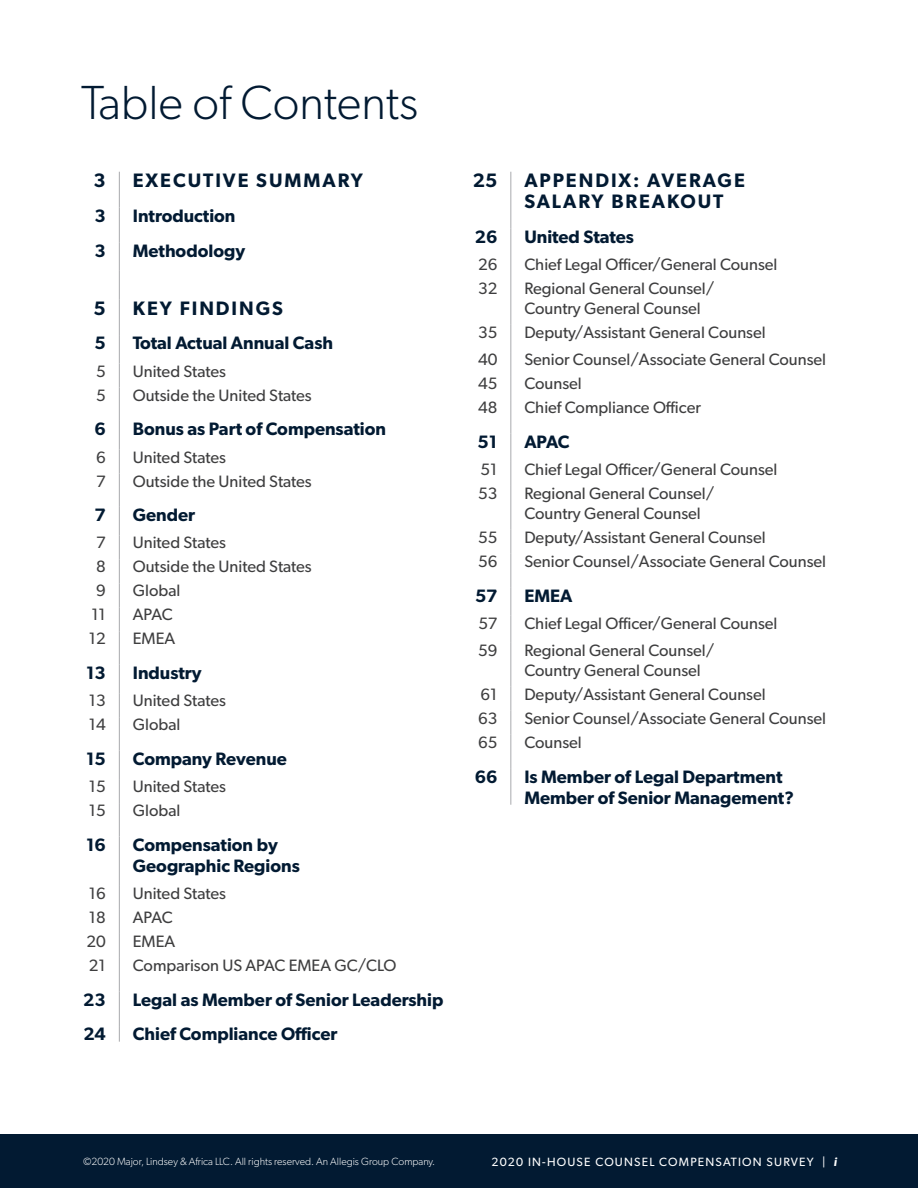
<style>
.page{position:relative;width:918px;height:1188px;background:#fff}
.page>*{position:absolute;margin:0;border:0;box-sizing:border-box;transform-origin:0 0}
.t1{font:300 48px "Gibson";color:#021a32}
.t2{font:600 19.5px/21px "Gibson";letter-spacing:.1em;color:#021a32}
.t3{font:600 18px/21px "Gibson";color:#021a32}
.t4{font:16.5px "Gibson";color:#3e3e3f}
.t5{font:12px "Gibson";letter-spacing:.1em;color:#fff}
.t6{font:300 10.5px "Gibson";color:#fff}
.s1{font-weight:600;font-style:italic}
</style>
<div class="page">
<div style="left:0;top:1134px;width:918px;height:54px;background:#021a32"></div>
<hr style="left:119px;top:172px;width:1px;height:36px;background:#a8a9ad">
<hr style="left:119px;top:208px;width:1px;height:34px;background:#a8a9ad">
<svg style="left:119px;top:242px;width:1px;height:57px"></svg>
<hr style="left:119px;top:299px;width:1px;height:36px;background:#a8a9ad">
<svg style="left:119px;top:335px;width:1px;height:53px"></svg>
<hr style="left:119px;top:388px;width:1px;height:33px;background:#a8a9ad">
<svg style="left:119px;top:421px;width:1px;height:52px"></svg>
<hr style="left:119px;top:473px;width:1px;height:34px;background:#a8a9ad">
<svg style="left:119px;top:507px;width:1px;height:124px"></svg>
<hr style="left:119px;top:631px;width:1px;height:34px;background:#a8a9ad">
<svg style="left:119px;top:665px;width:1px;height:52px"></svg>
<hr style="left:119px;top:717px;width:1px;height:34px;background:#a8a9ad">
<svg style="left:119px;top:751px;width:1px;height:52px"></svg>
<hr style="left:119px;top:803px;width:1px;height:34px;background:#a8a9ad">
<hr style="left:119px;top:837px;width:1px;height:49px;background:#a8a9ad">
<svg style="left:119px;top:886px;width:1px;height:72px"></svg>
<hr style="left:119px;top:958px;width:1px;height:33px;background:#a8a9ad">
<hr style="left:119px;top:991px;width:1px;height:35px;background:#a8a9ad">
<svg style="left:119px;top:1026px;width:1px;height:16px"></svg>
<hr style="left:510px;top:172px;width:1px;height:57px;background:#a8a9ad">
<svg style="left:510px;top:229px;width:1px;height:52px"></svg>
<hr style="left:510px;top:281px;width:1px;height:44px;background:#a8a9ad">
<svg style="left:510px;top:325px;width:1px;height:75px"></svg>
<hr style="left:510px;top:400px;width:1px;height:33px;background:#a8a9ad">
<svg style="left:510px;top:433px;width:1px;height:53px"></svg>
<hr style="left:510px;top:486px;width:1px;height:44px;background:#a8a9ad">
<svg style="left:510px;top:530px;width:1px;height:24px"></svg>
<hr style="left:510px;top:554px;width:1px;height:33px;background:#a8a9ad">
<svg style="left:510px;top:587px;width:1px;height:56px"></svg>
<hr style="left:510px;top:643px;width:1px;height:44px;background:#a8a9ad">
<svg style="left:510px;top:687px;width:1px;height:48px"></svg>
<hr style="left:510px;top:735px;width:1px;height:33px;background:#a8a9ad">
<hr style="left:510px;top:768px;width:1px;height:37px;background:#a8a9ad">
<h1 class="t1" style="left:81px;top:74px;width:339px">Table of Contents</h1>
<h2 class="t2" style="left:94px;top:170px;width:14px">3</h2>
<h2 class="t2" style="left:133px;top:170px;width:232px">EXECUTIVE SUMMARY</h2>
<h3 class="t3" style="left:95px;top:205px;width:13px">3</h3>
<h3 class="t3" style="left:133px;top:205px;width:104px">Introduction</h3>
<h3 class="t3" style="left:95px;top:239px;width:13px">3</h3>
<h3 class="t3" style="left:133px;top:239px;width:114px">Methodology</h3>
<h2 class="t2" style="left:94px;top:297px;width:14px">5</h2>
<h2 class="t2" style="left:133px;top:297px;width:152px">KEY FINDINGS</h2>
<h3 class="t3" style="left:95px;top:332px;width:13px">5</h3>
<h3 class="t3" style="left:133px;top:332px;width:202px">Total Actual Annual Cash</h3>
<p class="t4" style="left:96px;top:361px;width:11px">5</p>
<p class="t4" style="left:133px;top:361px;width:95px">United States</p>
<p class="t4" style="left:96px;top:385px;width:11px">5</p>
<p class="t4" style="left:133px;top:385px;width:180px">Outside the United States</p>
<h3 class="t3" style="left:95px;top:418px;width:13px">6</h3>
<h3 class="t3" style="left:133px;top:418px;width:255px">Bonus as Part of Compensation</h3>
<p class="t4" style="left:96px;top:447px;width:11px">6</p>
<p class="t4" style="left:133px;top:447px;width:95px">United States</p>
<p class="t4" style="left:96px;top:471px;width:11px">7</p>
<p class="t4" style="left:133px;top:471px;width:180px">Outside the United States</p>
<h3 class="t3" style="left:95px;top:504px;width:13px">7</h3>
<h3 class="t3" style="left:133px;top:504px;width:64px">Gender</h3>
<p class="t4" style="left:96px;top:533px;width:11px">7</p>
<p class="t4" style="left:133px;top:533px;width:95px">United States</p>
<p class="t4" style="left:96px;top:557px;width:11px">8</p>
<p class="t4" style="left:133px;top:557px;width:180px">Outside the United States</p>
<p class="t4" style="left:96px;top:581px;width:11px">9</p>
<p class="t4" style="left:133px;top:581px;width:49px">Global</p>
<p class="t4" style="left:91px;top:605px;width:16px">11</p>
<p class="t4" style="left:133px;top:605px;width:42px">APAC</p>
<p class="t4" style="left:89px;top:629px;width:18px">12</p>
<p class="t4" style="left:133px;top:629px;width:44px">EMEA</p>
<h3 class="t3" style="left:86px;top:662px;width:21px">13</h3>
<h3 class="t3" style="left:133px;top:662px;width:70px">Industry</h3>
<p class="t4" style="left:89px;top:691px;width:18px">13</p>
<p class="t4" style="left:133px;top:691px;width:95px">United States</p>
<p class="t4" style="left:89px;top:715px;width:18px">14</p>
<p class="t4" style="left:133px;top:715px;width:49px">Global</p>
<h3 class="t3" style="left:86px;top:748px;width:21px">15</h3>
<h3 class="t3" style="left:133px;top:748px;width:156px">Company Revenue</h3>
<p class="t4" style="left:89px;top:777px;width:18px">15</p>
<p class="t4" style="left:133px;top:777px;width:95px">United States</p>
<p class="t4" style="left:89px;top:801px;width:18px">15</p>
<p class="t4" style="left:133px;top:801px;width:49px">Global</p>
<h3 class="t3" style="left:86px;top:834px;width:21px">16</h3>
<h3 class="t3" style="left:133px;top:834px;width:169px">Compensation by<br>Geographic Regions</h3>
<p class="t4" style="left:89px;top:884px;width:18px">16</p>
<p class="t4" style="left:133px;top:884px;width:95px">United States</p>
<p class="t4" style="left:89px;top:908px;width:18px">18</p>
<p class="t4" style="left:133px;top:908px;width:42px">APAC</p>
<p class="t4" style="left:87px;top:932px;width:21px">20</p>
<p class="t4" style="left:133px;top:932px;width:44px">EMEA</p>
<p class="t4" style="left:89px;top:956px;width:18px">21</p>
<p class="t4" style="left:133px;top:956px;width:265px">Comparison US APAC EMEA GC/CLO</p>
<h3 class="t3" style="left:83px;top:989px;width:24px">23</h3>
<h3 class="t3" style="left:133px;top:989px;width:312px">Legal as Member of Senior Leadership</h3>
<h3 class="t3" style="left:84px;top:1023px;width:24px">24</h3>
<h3 class="t3" style="left:133px;top:1023px;width:206px">Chief Compliance Officer</h3>
<h2 class="t2" style="left:473px;top:170px;width:26px">25</h2>
<h2 class="t2" style="left:524px;top:170px;width:222px">APPENDIX: AVERAGE<br>SALARY BREAKOUT</h2>
<h3 class="t3" style="left:475px;top:226px;width:24px">26</h3>
<h3 class="t3" style="left:524px;top:226px;width:111px">United States</h3>
<p class="t4" style="left:478px;top:255px;width:21px">26</p>
<p class="t4" style="left:524px;top:255px;width:255px">Chief Legal Officer/General Counsel</p>
<p class="t4" style="left:478px;top:279px;width:21px">32</p>
<p class="t4" style="left:524px;top:279px;width:192px">Regional General Counsel/</p>
<p class="t4" style="left:524px;top:298px;width:178px">Country General Counsel</p>
<p class="t4" style="left:478px;top:322px;width:21px">35</p>
<p class="t4" style="left:524px;top:322px;width:243px">Deputy/Assistant General Counsel</p>
<p class="t4" style="left:478px;top:350px;width:21px">40</p>
<p class="t4" style="left:524px;top:350px;width:303px">Senior Counsel/Associate General Counsel</p>
<p class="t4" style="left:478px;top:374px;width:21px">45</p>
<p class="t4" style="left:524px;top:374px;width:59px">Counsel</p>
<p class="t4" style="left:478px;top:398px;width:21px">48</p>
<p class="t4" style="left:524px;top:398px;width:178px">Chief Compliance Officer</p>
<h3 class="t3" style="left:478px;top:431px;width:21px">51</h3>
<h3 class="t3" style="left:524px;top:431px;width:47px">APAC</h3>
<p class="t4" style="left:480px;top:460px;width:18px">51</p>
<p class="t4" style="left:524px;top:460px;width:255px">Chief Legal Officer/General Counsel</p>
<p class="t4" style="left:478px;top:484px;width:21px">53</p>
<p class="t4" style="left:524px;top:484px;width:192px">Regional General Counsel/</p>
<p class="t4" style="left:524px;top:503px;width:178px">Country General Counsel</p>
<p class="t4" style="left:478px;top:527px;width:21px">55</p>
<p class="t4" style="left:524px;top:527px;width:243px">Deputy/Assistant General Counsel</p>
<p class="t4" style="left:478px;top:551px;width:21px">56</p>
<p class="t4" style="left:524px;top:551px;width:303px">Senior Counsel/Associate General Counsel</p>
<h3 class="t3" style="left:475px;top:584px;width:24px">57</h3>
<h3 class="t3" style="left:524px;top:584px;width:49px">EMEA</h3>
<p class="t4" style="left:478px;top:613px;width:20px">57</p>
<p class="t4" style="left:524px;top:613px;width:255px">Chief Legal Officer/General Counsel</p>
<p class="t4" style="left:478px;top:640px;width:21px">59</p>
<p class="t4" style="left:524px;top:640px;width:192px">Regional General Counsel/</p>
<p class="t4" style="left:524px;top:660px;width:178px">Country General Counsel</p>
<p class="t4" style="left:480px;top:684px;width:18px">61</p>
<p class="t4" style="left:524px;top:684px;width:243px">Deputy/Assistant General Counsel</p>
<p class="t4" style="left:478px;top:708px;width:21px">63</p>
<p class="t4" style="left:524px;top:708px;width:303px">Senior Counsel/Associate General Counsel</p>
<p class="t4" style="left:478px;top:732px;width:21px">65</p>
<p class="t4" style="left:524px;top:732px;width:59px">Counsel</p>
<h3 class="t3" style="left:475px;top:765px;width:24px">66</h3>
<h3 class="t3" style="left:524px;top:765px;width:271px">Is Member of Legal Department<br>Member of Senior Management?</h3>
<p class="t6" style="left:83px;top:1155px;width:354px">©2020 Major, Lindsey &amp; Africa LLC. All rights reserved. An Allegis Group Company.</p>
<p class="t5" style="left:492px;top:1154px;width:347px">2020 IN-HOUSE COUNSEL COMPENSATION SURVEY | <span class="s1">i</span></p>
</div>
